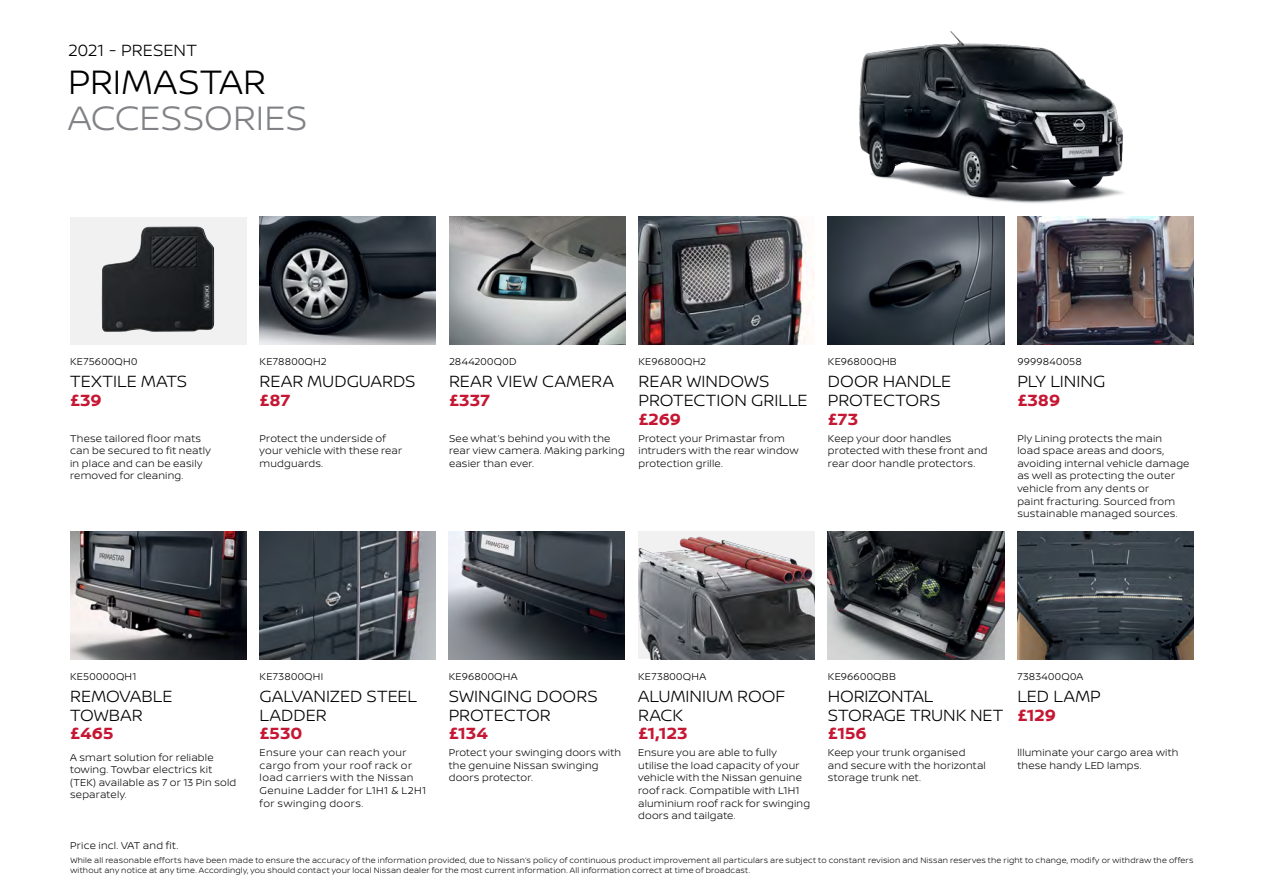
<style>
.page{position:relative;width:1263px;height:893px;background:#fff}
.page>*{position:absolute;margin:0;border:0;box-sizing:border-box;transform-origin:0 0}
.t1{font:300 36px "Nissan Brand";color:#808285}
.t2{font:300 36px "Nissan Brand";letter-spacing:.01em;color:#000}
.t3{font:300 17.25px/18.8px "Nissan Brand";color:#000}
.t4{font:700 17.25px "Nissan Brand";letter-spacing:-.005em;color:#c51733}
.t5{font:300 10.5px/12.6px "Nissan Brand";letter-spacing:.02em;color:#000}
.t6{font:300 10.5px/12.6px "Nissan Brand";letter-spacing:.04em;color:#000}
.t7{font:300 8.25px/9.9px "Nissan Brand";letter-spacing:.025em;color:#000}
</style>
<div class="page">
<img style="left:762px;top:31px;width:432px;height:203px">
<img style="left:260px;top:531px;width:176px;height:128px">
<img style="left:449px;top:217px;width:176px;height:127px">
<img style="left:1017px;top:217px;width:176px;height:127px">
<img style="left:638px;top:531px;width:176px;height:128px">
<img style="left:828px;top:531px;width:176px;height:128px">
<img style="left:1017px;top:531px;width:176px;height:128px">
<img style="left:70px;top:531px;width:176px;height:128px">
<img style="left:638px;top:217px;width:176px;height:127px">
<img style="left:260px;top:217px;width:176px;height:127px">
<div style="left:70px;top:217px;width:176px;height:127px;background:#f1f1f2"></div>
<img style="left:102px;top:226px;width:112px;height:106px">
<img style="left:828px;top:217px;width:176px;height:127px">
<img style="left:449px;top:531px;width:176px;height:128px">
<h2 class="t3" style="left:68px;top:40px;width:130px">2021 - PRESENT</h2>
<h1 class="t2" style="left:68px;top:56px;width:199px">PRIMASTAR</h1>
<h1 class="t1" style="left:68px;top:92px;width:241px">ACCESSORIES</h1>
<p class="t5" style="left:70px;top:355px;width:69px">KE75600QH0</p>
<h2 class="t3" style="left:70px;top:371px;width:119px">TEXTILE MATS</h2>
<h2 class="t4" style="left:70px;top:388px;width:33px">£39</h2>
<p class="t5" style="left:70px;top:431px;width:142px">These tailored floor mats can be secured to fit neatly in place and can be easily removed for cleaning.</p>
<p class="t5" style="left:260px;top:355px;width:69px">KE78800QH2</p>
<h2 class="t3" style="left:260px;top:371px;width:157px">REAR MUDGUARDS</h2>
<h2 class="t4" style="left:260px;top:388px;width:32px">£87</h2>
<p class="t5" style="left:260px;top:431px;width:144px">Protect the underside of your vehicle with these rear mudguards.</p>
<p class="t5" style="left:449px;top:355px;width:69px">2844200Q0D</p>
<h2 class="t3" style="left:449px;top:371px;width:166px">REAR VIEW CAMERA</h2>
<h2 class="t4" style="left:449px;top:388px;width:43px">£337</h2>
<p class="t5" style="left:449px;top:431px;width:177px">See what’s behind you with the rear view camera. Making parking easier than ever.</p>
<p class="t5" style="left:638px;top:355px;width:69px">KE96800QH2</p>
<h2 class="t3" style="left:638px;top:371px;width:171px">REAR WINDOWS<br>PROTECTION GRILLE</h2>
<h2 class="t4" style="left:638px;top:406px;width:44px">£269</h2>
<p class="t5" style="left:638px;top:431px;width:162px">Protect your Primastar from intruders with the rear window protection grille.</p>
<p class="t5" style="left:828px;top:355px;width:70px">KE96800QHB</p>
<h2 class="t3" style="left:828px;top:371px;width:125px">DOOR HANDLE<br>PROTECTORS</h2>
<h2 class="t4" style="left:828px;top:406px;width:32px">£73</h2>
<p class="t5" style="left:828px;top:431px;width:161px">Keep your door handles protected with these front and rear door handle protectors.</p>
<p class="t5" style="left:1017px;top:355px;width:66px">9999840058</p>
<h2 class="t3" style="left:1017px;top:371px;width:90px">PLY LINING</h2>
<h2 class="t4" style="left:1017px;top:388px;width:44px">£389</h2>
<p class="t5" style="left:1017px;top:431px;width:174px">Ply Lining protects the main<br>load space areas and doors, avoiding internal vehicle damage as well as protecting the outer vehicle from any dents or<br>paint fracturing. Sourced from sustainable managed sources.</p>
<p class="t5" style="left:70px;top:669px;width:68px">KE50000QH1</p>
<h2 class="t3" style="left:70px;top:686px;width:104px">REMOVABLE<br>TOWBAR</h2>
<h2 class="t4" style="left:70px;top:721px;width:45px">£465</h2>
<p class="t5" style="left:70px;top:750px;width:168px">A smart solution for reliable towing. Towbar electrics kit (TEK) available as 7 or 13 Pin sold separately.</p>
<p class="t5" style="left:260px;top:669px;width:65px">KE73800QHI</p>
<h2 class="t3" style="left:260px;top:686px;width:159px">GALVANIZED STEEL<br>LADDER</h2>
<h2 class="t4" style="left:260px;top:721px;width:44px">£530</h2>
<p class="t6" style="left:260px;top:746px;width:168px">Ensure your can reach your cargo from your roof rack or load carriers with the Nissan<br>Genuine Ladder for L1H1 &amp; L2H1 for swinging doors.</p>
<p class="t5" style="left:449px;top:669px;width:70px">KE96800QHA</p>
<h2 class="t3" style="left:449px;top:686px;width:150px">SWINGING DOORS<br>PROTECTOR</h2>
<h2 class="t4" style="left:449px;top:721px;width:41px">£134</h2>
<p class="t5" style="left:449px;top:746px;width:174px">Protect your swinging doors with the genuine Nissan swinging doors protector.</p>
<p class="t5" style="left:638px;top:669px;width:69px">KE73800QHA</p>
<h2 class="t3" style="left:638px;top:686px;width:149px">ALUMINIUM ROOF<br>RACK</h2>
<h2 class="t4" style="left:638px;top:721px;width:51px">£1,123</h2>
<p class="t5" style="left:638px;top:746px;width:174px">Ensure you are able to fully<br>utilise the load capacity of your vehicle with the Nissan genuine roof rack. Compatible with L1H1 aluminium roof rack for swinging doors and tailgate.</p>
<p class="t5" style="left:828px;top:669px;width:70px">KE96600QBB</p>
<h2 class="t3" style="left:828px;top:686px;width:177px">HORIZONTAL<br>STORAGE TRUNK NET</h2>
<h2 class="t4" style="left:828px;top:721px;width:40px">£156</h2>
<p class="t5" style="left:828px;top:746px;width:159px">Keep your trunk organised and secure with the horizontal storage trunk net.</p>
<p class="t5" style="left:1017px;top:669px;width:67px">7383400Q0A</p>
<h2 class="t3" style="left:1017px;top:686px;width:85px">LED LAMP</h2>
<h2 class="t4" style="left:1017px;top:702px;width:40px">£129</h2>
<p class="t5" style="left:1017px;top:746px;width:163px">llluminate your cargo area with these handy LED lamps.</p>
<p class="t5" style="left:70px;top:839px;width:109px">Price incl. VAT and fit.</p>
<p class="t7" style="left:70px;top:855px;width:1124px">While all reasonable efforts have been made to ensure the accuracy of the information provided, due to Nissan’s policy of continuous product improvement all particulars are subject to constant revision and Nissan reserves the right to change, modify or withdraw the offers without any notice at any time. Accordingly, you should contact your local Nissan dealer for the most current information. All information correct at time of broadcast.</p>
</div>
